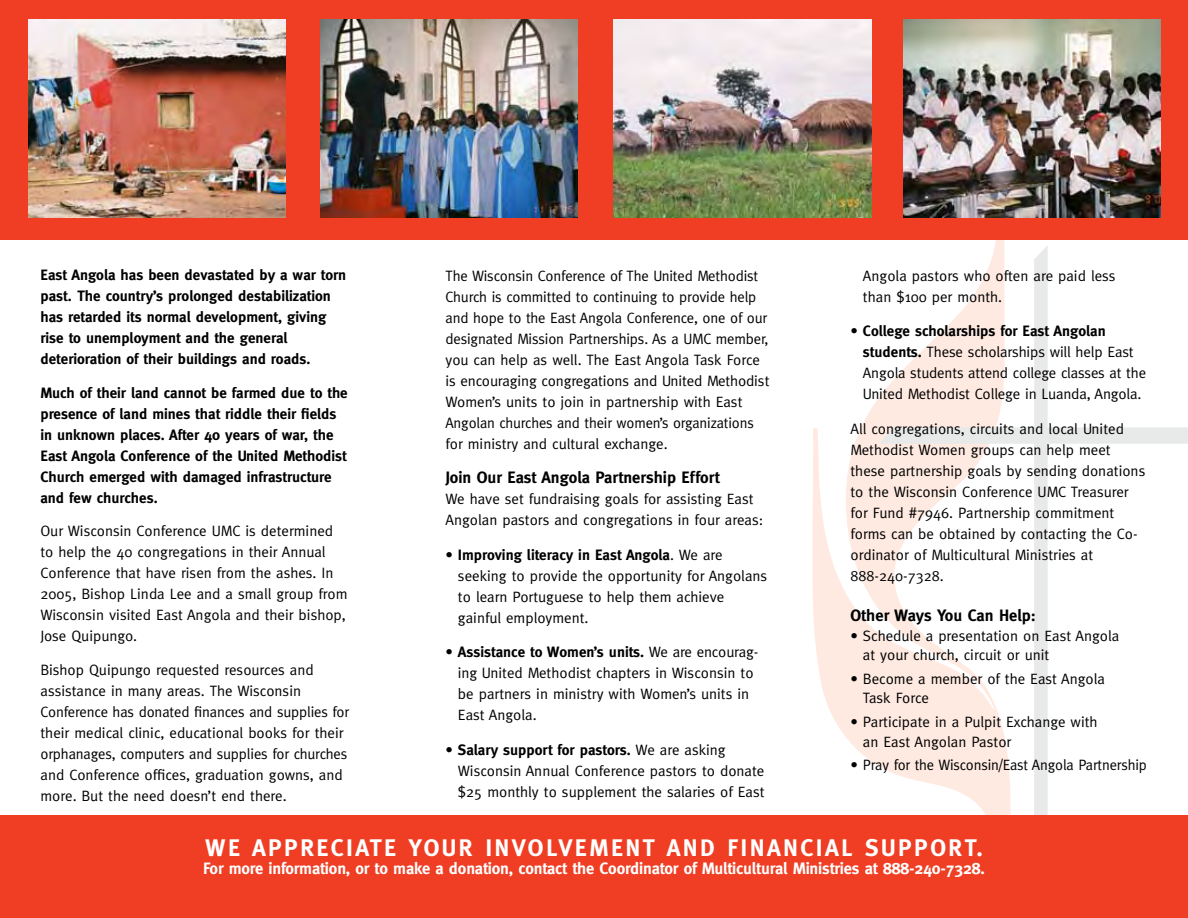
<style>
.page{position:relative;width:1188px;height:918px;background:#fff}
.page>*{position:absolute;margin:0;border:0;box-sizing:border-box;transform-origin:0 0}
.t1{font:700 24px "Meta";letter-spacing:.1em;color:#fff}
.t2{font:700 16.5px "Meta";letter-spacing:-.01em;color:#fff}
.t3{font:700 16.5px "Meta";color:#000}
.t4{font:15px/21px "Meta";color:#000}
.t5{font:700 15px/21px "Meta";color:#000}
.s1{font-weight:700}
</style>
<div class="page">
<svg style="left:811px;top:239px;width:200px;height:528px"></svg>
<svg style="left:880px;top:245px;width:308px;height:570px"></svg>
<div style="left:0;top:815px;width:1188px;height:103px;background:#ef3e23"></div>
<div style="left:0;top:0;width:1188px;height:239px;background:#ef3e23"></div>
<img style="left:614px;top:20px;width:257px;height:197px">
<img style="left:904px;top:20px;width:257px;height:197px">
<img style="left:320px;top:20px;width:257px;height:197px">
<img style="left:28px;top:19px;width:257px;height:198px">
<p class="t5" style="left:40px;top:265px;width:307px">East Angola has been devastated by a war torn past. The country’s prolonged destabilization has retarded its normal development, giving rise to unemployment and the general deterioration of their buildings and roads.</p>
<p class="t5" style="left:40px;top:382px;width:309px">Much of their land cannot be farmed due to the presence of land mines that riddle their fields in unknown places. After 40 years of war, the East Angola Conference of the United Methodist Church emerged with damaged infrastructure and few churches.</p>
<p class="t4" style="left:40px;top:520px;width:309px">Our Wisconsin Conference UMC is determined to help the 40 congregations in their Annual Conference that have risen from the ashes. In 2005, Bishop Linda Lee and a small group from Wisconsin visited East Angola and their bishop, Jose Quipungo.</p>
<p class="t4" style="left:40px;top:659px;width:310px">Bishop Quipungo requested resources and assistance in many areas. The Wisconsin Conference has donated finances and supplies for their medical clinic, educational books for their orphanages, computers and supplies for churches and Conference offices, graduation gowns, and more. But the need doesn’t end there.</p>
<p class="t4" style="left:446px;top:265px;width:326px">The Wisconsin Conference of The United Methodist Church is committed to continuing to provide help and hope to the East Angola Conference, one of our designated Mission Partnerships. As a UMC member, you can help as well. The East Angola Task Force is encouraging congregations and United Methodist Women’s units to join in partnership with East Angolan churches and their women’s organizations for ministry and cultural exchange.</p>
<p class="t3" style="left:446px;top:468px;width:276px">Join Our East Angola Partnership Effort</p>
<p class="t4" style="left:446px;top:488px;width:319px">We have set fundraising goals for assisting East<br>Angolan pastors and congregations in four areas:</p>
<p class="t4" style="left:458px;top:544px;width:311px;text-indent:-12px">• <span class="s1">Improving literacy in East Angola</span>. We are seeking to provide the opportunity for Angolans to learn Portuguese to help them achieve gainful employment.</p>
<p class="t4" style="left:458px;top:641px;width:302px;text-indent:-12px">• <span class="s1">Assistance to Women’s units.</span> We are encourag&shy;ing United Methodist chapters in Wisconsin to be partners in ministry with Women’s units in East Angola.</p>
<p class="t4" style="left:458px;top:739px;width:308px;text-indent:-12px">• <span class="s1">Salary support for pastors.</span> We are asking<br>Wisconsin Annual Conference pastors to donate $25 monthly to supplement the salaries of East</p>
<p class="t4" style="left:863px;top:265px;width:254px">Angola pastors who often are paid less than $100 per month.</p>
<p class="t4" style="left:863px;top:320px;width:285px;text-indent:-12px">• <span class="s1">College scholarships for East Angolan students.</span> These scholarships will help East Angola students attend college classes at the United Methodist College in Luanda, Angola.</p>
<p class="t4" style="left:850px;top:418px;width:296px">All congregations, circuits and local United Methodist Women groups can help meet these partnership goals by sending donations to the Wisconsin Conference UMC Treasurer for Fund #7946. Partnership commitment forms can be obtained by contacting the Co&shy;ordinator of Multicultural Ministries at 888-240-7328.</p>
<p class="t3" style="left:850px;top:606px;width:187px">Other Ways You Can Help:</p>
<p class="t4" style="left:863px;top:625px;width:258px;line-height:19.5px;text-indent:-12px">• Schedule a presentation on East Angola at your church, circuit or unit</p>
<p class="t4" style="left:863px;top:669px;width:244px;line-height:19.5px;text-indent:-12px">• Become a member of the East Angola<br>Task Force</p>
<p class="t4" style="left:863px;top:712px;width:236px;line-height:19.5px;text-indent:-12px">• Participate in a Pulpit Exchange with an East Angolan Pastor</p>
<p class="t4" style="left:850px;top:755px;width:298px">• Pray for the Wisconsin/East Angola Partnership</p>
<h1 class="t1" style="left:205px;top:834px;width:110px">We appreciate</h1>
<h1 class="t1" style="left:408px;top:834px;width:33px">your</h1>
<h1 class="t1" style="left:485px;top:834px;width:107px">involvement</h1>
<h1 class="t1" style="left:667px;top:834px;width:17px">and</h1>
<h1 class="t1" style="left:727px;top:834px;width:28px">financia</h1>
<h1 class="t1" style="left:841px;top:834px;width:106px">l support</h1>
<h1 class="t1" style="left:976px;top:834px;width:8px">.</h1>
<p class="t2" style="left:203px;top:859px;width:783px">For more information, or to make a donation, contact the Coordinator of Multicultural Ministries at 888-240-7328.</p>
</div>
